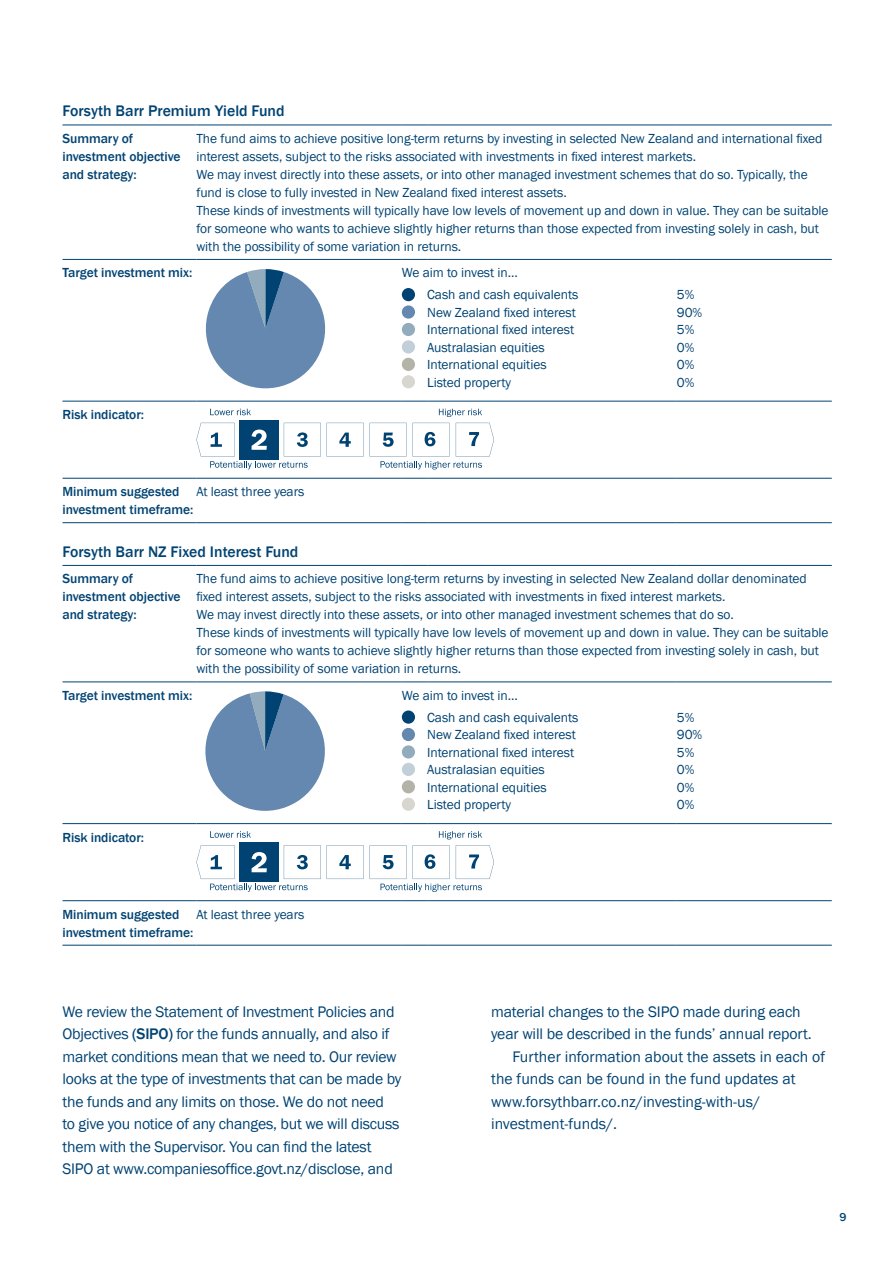
<style>
.page{position:relative;width:893px;height:1263px;background:#fff}
.page>*{position:absolute;margin:0;border:0;box-sizing:border-box;transform-origin:0 0}
.t1{font:15.75px/22.5px "Franklin Gothic";letter-spacing:-.015em;color:#004373}
.t2{font:500 15.75px "Franklin Gothic";color:#004373}
.t3{font:13.5px/18px "Franklin Gothic";letter-spacing:-.005em;color:#004373}
.t4{font:500 13.5px/18px "Franklin Gothic";letter-spacing:-.005em;color:#004373}
.t5{font:500 12px "Franklin Gothic";color:#004373}
.s1{font-weight:500}
</style>
<div class="page">
<hr style="left:63px;top:259px;width:133px;height:1px;background:#004373">
<hr style="left:63px;top:125px;width:133px;height:1px;background:#004373">
<hr style="left:63px;top:522px;width:133px;height:1px;background:#004373">
<hr style="left:196px;top:125px;width:206px;height:1px;background:#004373">
<svg style="left:402px;top:125px;width:25px;height:1px"></svg>
<hr style="left:427px;top:125px;width:250px;height:1px;background:#004373">
<hr style="left:677px;top:125px;width:155px;height:1px;background:#004373">
<hr style="left:196px;top:259px;width:206px;height:1px;background:#004373">
<svg style="left:402px;top:259px;width:25px;height:1px"></svg>
<hr style="left:427px;top:259px;width:250px;height:1px;background:#004373">
<hr style="left:677px;top:259px;width:155px;height:1px;background:#004373">
<hr style="left:196px;top:522px;width:206px;height:1px;background:#004373">
<svg style="left:402px;top:522px;width:25px;height:1px"></svg>
<hr style="left:427px;top:522px;width:250px;height:1px;background:#004373">
<hr style="left:677px;top:522px;width:155px;height:1px;background:#004373">
<hr style="left:196px;top:401px;width:206px;height:1px;background:#004373">
<hr style="left:427px;top:401px;width:250px;height:1px;background:#004373">
<hr style="left:677px;top:401px;width:155px;height:1px;background:#004373">
<hr style="left:196px;top:478px;width:206px;height:1px;background:#004373">
<svg style="left:402px;top:478px;width:25px;height:1px"></svg>
<hr style="left:427px;top:478px;width:250px;height:1px;background:#004373">
<hr style="left:677px;top:478px;width:155px;height:1px;background:#004373">
<hr style="left:63px;top:401px;width:133px;height:1px;background:#004373">
<hr style="left:63px;top:478px;width:133px;height:1px;background:#004373">
<svg style="left:402px;top:401px;width:25px;height:1px"></svg>
<svg style="left:205px;top:269px;width:121px;height:120px"></svg>
<div style="left:402px;top:288px;width:13px;height:13px;background:#004373;border-radius:50%"></div>
<div style="left:402px;top:305px;width:13px;height:14px;background:#6488af;border-radius:50%"></div>
<div style="left:402px;top:323px;width:13px;height:13px;background:#92abbd;border-radius:50%"></div>
<div style="left:402px;top:340px;width:13px;height:13px;background:#c1cfd9;border-radius:50%"></div>
<div style="left:402px;top:358px;width:13px;height:13px;background:#b3b3a7;border-radius:50%"></div>
<div style="left:402px;top:375px;width:13px;height:13px;background:#d7d7cf;border-radius:50%"></div>
<svg style="left:210px;top:409px;width:41px;height:6px"></svg>
<svg style="left:439px;top:409px;width:43px;height:8px"></svg>
<div style="left:239px;top:420px;width:40px;height:40px;background:#004373"></div>
<svg style="left:327px;top:423px;width:37px;height:34px"></svg>
<svg style="left:370px;top:423px;width:124px;height:46px"></svg>
<svg style="left:196px;top:423px;width:125px;height:46px"></svg>
<hr style="left:63px;top:682px;width:133px;height:1px;background:#004373">
<hr style="left:196px;top:945px;width:206px;height:1px;background:#004373">
<svg style="left:402px;top:945px;width:25px;height:1px"></svg>
<hr style="left:427px;top:945px;width:250px;height:1px;background:#004373">
<hr style="left:677px;top:945px;width:155px;height:1px;background:#004373">
<hr style="left:63px;top:565px;width:133px;height:1px;background:#004373">
<hr style="left:63px;top:945px;width:133px;height:1px;background:#004373">
<hr style="left:196px;top:565px;width:206px;height:1px;background:#004373">
<svg style="left:402px;top:565px;width:25px;height:1px"></svg>
<hr style="left:427px;top:565px;width:250px;height:1px;background:#004373">
<hr style="left:677px;top:565px;width:155px;height:1px;background:#004373">
<hr style="left:196px;top:682px;width:206px;height:1px;background:#004373">
<svg style="left:402px;top:682px;width:25px;height:1px"></svg>
<hr style="left:427px;top:682px;width:250px;height:1px;background:#004373">
<hr style="left:677px;top:682px;width:155px;height:1px;background:#004373">
<hr style="left:196px;top:823px;width:206px;height:1px;background:#004373">
<hr style="left:427px;top:823px;width:250px;height:1px;background:#004373">
<hr style="left:677px;top:823px;width:155px;height:1px;background:#004373">
<hr style="left:196px;top:900px;width:206px;height:1px;background:#004373">
<svg style="left:402px;top:900px;width:25px;height:1px"></svg>
<hr style="left:427px;top:900px;width:250px;height:1px;background:#004373">
<hr style="left:677px;top:900px;width:155px;height:1px;background:#004373">
<hr style="left:63px;top:823px;width:133px;height:1px;background:#004373">
<hr style="left:63px;top:900px;width:133px;height:1px;background:#004373">
<svg style="left:402px;top:823px;width:25px;height:1px"></svg>
<svg style="left:205px;top:691px;width:120px;height:120px"></svg>
<div style="left:402px;top:710px;width:13px;height:14px;background:#004373;border-radius:50%"></div>
<div style="left:402px;top:728px;width:13px;height:13px;background:#6488af;border-radius:50%"></div>
<div style="left:402px;top:745px;width:13px;height:13px;background:#92abbd;border-radius:50%"></div>
<div style="left:402px;top:763px;width:13px;height:13px;background:#c1cfd9;border-radius:50%"></div>
<div style="left:402px;top:780px;width:13px;height:13px;background:#b3b3a7;border-radius:50%"></div>
<div style="left:402px;top:798px;width:13px;height:13px;background:#d7d7cf;border-radius:50%"></div>
<svg style="left:210px;top:831px;width:41px;height:7px"></svg>
<svg style="left:439px;top:831px;width:43px;height:8px"></svg>
<div style="left:239px;top:842px;width:40px;height:40px;background:#004373"></div>
<svg style="left:327px;top:845px;width:37px;height:34px"></svg>
<svg style="left:370px;top:845px;width:124px;height:47px"></svg>
<svg style="left:196px;top:845px;width:125px;height:47px"></svg>
<p class="t2" style="left:63px;top:101px;width:224px">Forsyth Barr Premium Yield Fund</p>
<p class="t4" style="left:63px;top:130px;width:120px">Summary of investment objective and strategy:</p>
<p class="t3" style="left:196px;top:130px;width:634px">The fund aims to achieve positive long-term returns by investing in selected New Zealand and international fixed interest assets, subject to the risks associated with investments in fixed interest markets.<br>We may invest directly into these assets, or into other managed investment schemes that do so. Typically, the fund is close to fully invested in New Zealand fixed interest assets.<br>These kinds of investments will typically have low levels of movement up and down in value. They can be suitable for someone who wants to achieve slightly higher returns than those expected from investing solely in cash, but with the possibility of some variation in returns.</p>
<p class="t4" style="left:63px;top:264px;width:131px">Target investment mix:</p>
<p class="t3" style="left:427px;top:262px;width:153px;line-height:21.9px;text-indent:-25px">We aim to invest in...<br>Cash and cash equivalents</p>
<p class="t3" style="left:677px;top:286px;width:19px">5%</p>
<p class="t4" style="left:62px;top:406px;width:83px">Risk indicator:</p>
<p class="t3" style="left:427px;top:304px;width:150px">New Zealand fixed interest</p>
<p class="t3" style="left:677px;top:304px;width:27px">90%</p>
<p class="t3" style="left:427px;top:321px;width:148px">International fixed interest</p>
<p class="t3" style="left:677px;top:321px;width:19px">5%</p>
<p class="t3" style="left:427px;top:338px;width:119px">Australasian equities</p>
<p class="t3" style="left:677px;top:338px;width:19px">0%</p>
<p class="t3" style="left:427px;top:356px;width:121px">International equities</p>
<p class="t3" style="left:677px;top:356px;width:19px">0%</p>
<p class="t3" style="left:427px;top:373px;width:85px">Listed property</p>
<p class="t3" style="left:677px;top:373px;width:19px">0%</p>
<p class="t4" style="left:63px;top:483px;width:132px">Minimum suggested investment timeframe:</p>
<p class="t3" style="left:196px;top:483px;width:110px">At least three years</p>
<p class="t2" style="left:63px;top:542px;width:237px">Forsyth Barr NZ Fixed Interest Fund</p>
<p class="t4" style="left:63px;top:570px;width:120px">Summary of investment objective and strategy:</p>
<p class="t3" style="left:196px;top:570px;width:634px">The fund aims to achieve positive long-term returns by investing in selected New Zealand dollar denominated fixed interest assets, subject to the risks associated with investments in fixed interest markets.<br>We may invest directly into these assets, or into other managed investment schemes that do so.<br>These kinds of investments will typically have low levels of movement up and down in value. They can be suitable for someone who wants to achieve slightly higher returns than those expected from investing solely in cash, but with the possibility of some variation in returns.</p>
<p class="t4" style="left:63px;top:686px;width:131px">Target investment mix:</p>
<p class="t3" style="left:427px;top:685px;width:153px;line-height:21.9px;text-indent:-25px">We aim to invest in...<br>Cash and cash equivalents</p>
<p class="t3" style="left:677px;top:709px;width:19px">5%</p>
<p class="t4" style="left:62px;top:828px;width:83px">Risk indicator:</p>
<p class="t4" style="left:63px;top:905px;width:132px">Minimum suggested investment timeframe:</p>
<p class="t3" style="left:196px;top:905px;width:110px">At least three years</p>
<p class="t3" style="left:427px;top:726px;width:150px">New Zealand fixed interest</p>
<p class="t3" style="left:677px;top:726px;width:27px">90%</p>
<p class="t3" style="left:427px;top:743px;width:148px">International fixed interest</p>
<p class="t3" style="left:677px;top:743px;width:19px">5%</p>
<p class="t3" style="left:427px;top:761px;width:119px">Australasian equities</p>
<p class="t3" style="left:677px;top:761px;width:19px">0%</p>
<p class="t3" style="left:427px;top:778px;width:121px">International equities</p>
<p class="t3" style="left:677px;top:778px;width:19px">0%</p>
<p class="t3" style="left:427px;top:796px;width:85px">Listed property</p>
<p class="t3" style="left:677px;top:796px;width:19px">0%</p>
<p class="t1" style="left:63px;top:1000px;width:340px">We review the Statement of Investment Policies and Objectives <span class="s1">(SIPO)</span> for the funds annually, and also if market conditions mean that we need to. Our review looks at the type of investments that can be made by the funds and any limits on those. We do not need<br>to give you notice of any changes, but we will discuss them with the Supervisor. You can find the latest SIPO at www.companiesoffice.govt.nz/disclose, and</p>
<p class="t1" style="left:491px;top:1000px;width:311px">material changes to the SIPO made during each</p>
<p class="t1" style="left:491px;top:1023px;width:322px">year will be described in the funds’ annual report.</p>
<p class="t1" style="left:512px;top:1045px;width:314px">Further information about the assets in each of</p>
<p class="t1" style="left:491px;top:1068px;width:306px">the funds can be found in the fund updates at</p>
<p class="t1" style="left:491px;top:1090px;width:271px">www.forsythbarr.co.nz/investing-with-us/</p>
<p class="t1" style="left:491px;top:1113px;width:128px">investment-funds/.</p>
<p class="t5" style="left:839px;top:1210px;width:9px">9</p>
</div>
